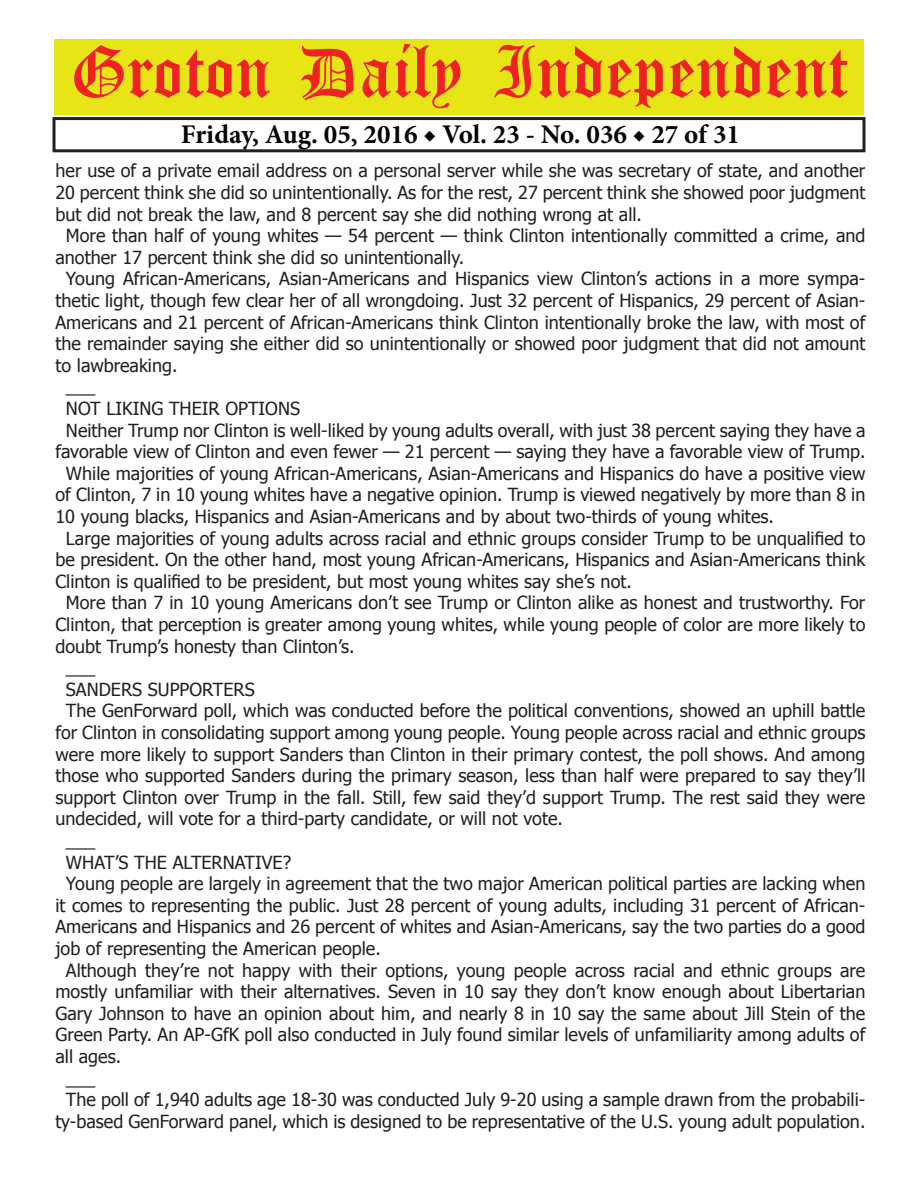
<style>
.page{position:relative;width:918px;height:1188px;background:#fff}
.page>*{position:absolute;margin:0;border:0;box-sizing:border-box;transform-origin:0 0}
.t1{font:54px "Old English Five";color:#ee2123}
.t2{font:700 27px "Minion Pro";color:#040503}
.t3{font:18px "Tahoma";color:#231f20}
</style>
<div class="page">
<div style="left:52px;top:117px;width:814px;height:35px;border:3px solid #231f20"></div>
<div style="left:54px;top:40px;width:810px;height:75px;background:#e7e515"></div>
<h1 class="t1" style="left:70px;top:47px;width:779px">Groton Daily Independent</h1>
<h2 class="t2" style="left:181px;top:116px;width:561px">Friday, Aug. 05, 2016 ◆ Vol. 23 - No. 036 ◆ 27 of 31</h2>
<p class="t3" style="left:56px;top:159px;width:811px">her use of a private email address on a personal server while she was secretary of state, and another</p>
<p class="t3" style="left:56px;top:180px;width:811px">20 percent think she did so unintentionally. As for the rest, 27 percent think she showed poor judgment</p>
<p class="t3" style="left:56px;top:202px;width:588px">but did not break the law, and 8 percent say she did nothing wrong at all.</p>
<p class="t3" style="left:66px;top:224px;width:801px">More than half of young whites — 54 percent — think Clinton intentionally committed a crime, and</p>
<p class="t3" style="left:56px;top:245px;width:410px">another 17 percent think she did so unintentionally.</p>
<p class="t3" style="left:66px;top:267px;width:801px">Young African-Americans, Asian-Americans and Hispanics view Clinton’s actions in a more sympa-</p>
<p class="t3" style="left:56px;top:288px;width:812px">thetic light, though few clear her of all wrongdoing. Just 32 percent of Hispanics, 29 percent of Asian-</p>
<p class="t3" style="left:56px;top:310px;width:811px">Americans and 21 percent of African-Americans think Clinton intentionally broke the law, with most of</p>
<p class="t3" style="left:56px;top:332px;width:811px">the remainder saying she either did so unintentionally or showed poor judgment that did not amount</p>
<p class="t3" style="left:56px;top:353px;width:124px">to lawbreaking.</p>
<p class="t3" style="left:66px;top:375px;width:31px">___</p>
<p class="t3" style="left:66px;top:396px;width:236px">NOT LIKING THEIR OPTIONS</p>
<p class="t3" style="left:66px;top:418px;width:801px">Neither Trump nor Clinton is well-liked by young adults overall, with just 38 percent saying they have a</p>
<p class="t3" style="left:56px;top:440px;width:811px">favorable view of Clinton and even fewer — 21 percent — saying they have a favorable view of Trump.</p>
<p class="t3" style="left:66px;top:461px;width:801px">While majorities of young African-Americans, Asian-Americans and Hispanics do have a positive view</p>
<p class="t3" style="left:56px;top:483px;width:811px">of Clinton, 7 in 10 young whites have a negative opinion. Trump is viewed negatively by more than 8 in</p>
<p class="t3" style="left:56px;top:504px;width:720px">10 young blacks, Hispanics and Asian-Americans and by about two-thirds of young whites.</p>
<p class="t3" style="left:66px;top:526px;width:801px">Large majorities of young adults across racial and ethnic groups consider Trump to be unqualified to</p>
<p class="t3" style="left:56px;top:548px;width:811px">be president. On the other hand, most young African-Americans, Hispanics and Asian-Americans think</p>
<p class="t3" style="left:56px;top:569px;width:578px">Clinton is qualified to be president, but most young whites say she’s not.</p>
<p class="t3" style="left:66px;top:591px;width:801px">More than 7 in 10 young Americans don’t see Trump or Clinton alike as honest and trustworthy. For</p>
<p class="t3" style="left:56px;top:612px;width:811px">Clinton, that perception is greater among young whites, while young people of color are more likely to</p>
<p class="t3" style="left:56px;top:634px;width:301px">doubt Trump’s honesty than Clinton’s.</p>
<p class="t3" style="left:66px;top:656px;width:31px">___</p>
<p class="t3" style="left:66px;top:677px;width:190px">SANDERS SUPPORTERS</p>
<p class="t3" style="left:66px;top:699px;width:801px">The GenForward poll, which was conducted before the political conventions, showed an uphill battle</p>
<p class="t3" style="left:56px;top:720px;width:811px">for Clinton in consolidating support among young people. Young people across racial and ethnic groups</p>
<p class="t3" style="left:56px;top:742px;width:811px">were more likely to support Sanders than Clinton in their primary contest, the poll shows. And among</p>
<p class="t3" style="left:56px;top:764px;width:811px">those who supported Sanders during the primary season, less than half were prepared to say they’ll</p>
<p class="t3" style="left:56px;top:785px;width:811px">support Clinton over Trump in the fall. Still, few said they’d support Trump. The rest said they were</p>
<p class="t3" style="left:56px;top:807px;width:509px">undecided, will vote for a third-party candidate, or will not vote.</p>
<p class="t3" style="left:66px;top:828px;width:31px">___</p>
<p class="t3" style="left:66px;top:850px;width:227px">WHAT’S THE ALTERNATIVE?</p>
<p class="t3" style="left:66px;top:872px;width:801px">Young people are largely in agreement that the two major American political parties are lacking when</p>
<p class="t3" style="left:56px;top:893px;width:811px">it comes to representing the public. Just 28 percent of young adults, including 31 percent of African-</p>
<p class="t3" style="left:56px;top:915px;width:811px">Americans and Hispanics and 26 percent of whites and Asian-Americans, say the two parties do a good</p>
<p class="t3" style="left:56px;top:936px;width:327px">job of representing the American people.</p>
<p class="t3" style="left:66px;top:958px;width:801px">Although they’re not happy with their options, young people across racial and ethnic groups are</p>
<p class="t3" style="left:56px;top:980px;width:811px">mostly unfamiliar with their alternatives. Seven in 10 say they don’t know enough about Libertarian</p>
<p class="t3" style="left:56px;top:1001px;width:811px">Gary Johnson to have an opinion about him, and nearly 8 in 10 say the same about Jill Stein of the</p>
<p class="t3" style="left:56px;top:1023px;width:811px">Green Party. An AP-GfK poll also conducted in July found similar levels of unfamiliarity among adults of</p>
<p class="t3" style="left:56px;top:1044px;width:67px">all ages.</p>
<p class="t3" style="left:66px;top:1066px;width:31px">___</p>
<p class="t3" style="left:66px;top:1088px;width:801px">The poll of 1,940 adults age 18-30 was conducted July 9-20 using a sample drawn from the probabili-</p>
<p class="t3" style="left:55px;top:1109px;width:811px">ty-based GenForward panel, which is designed to be representative of the U.S. young adult population.</p>
</div>
